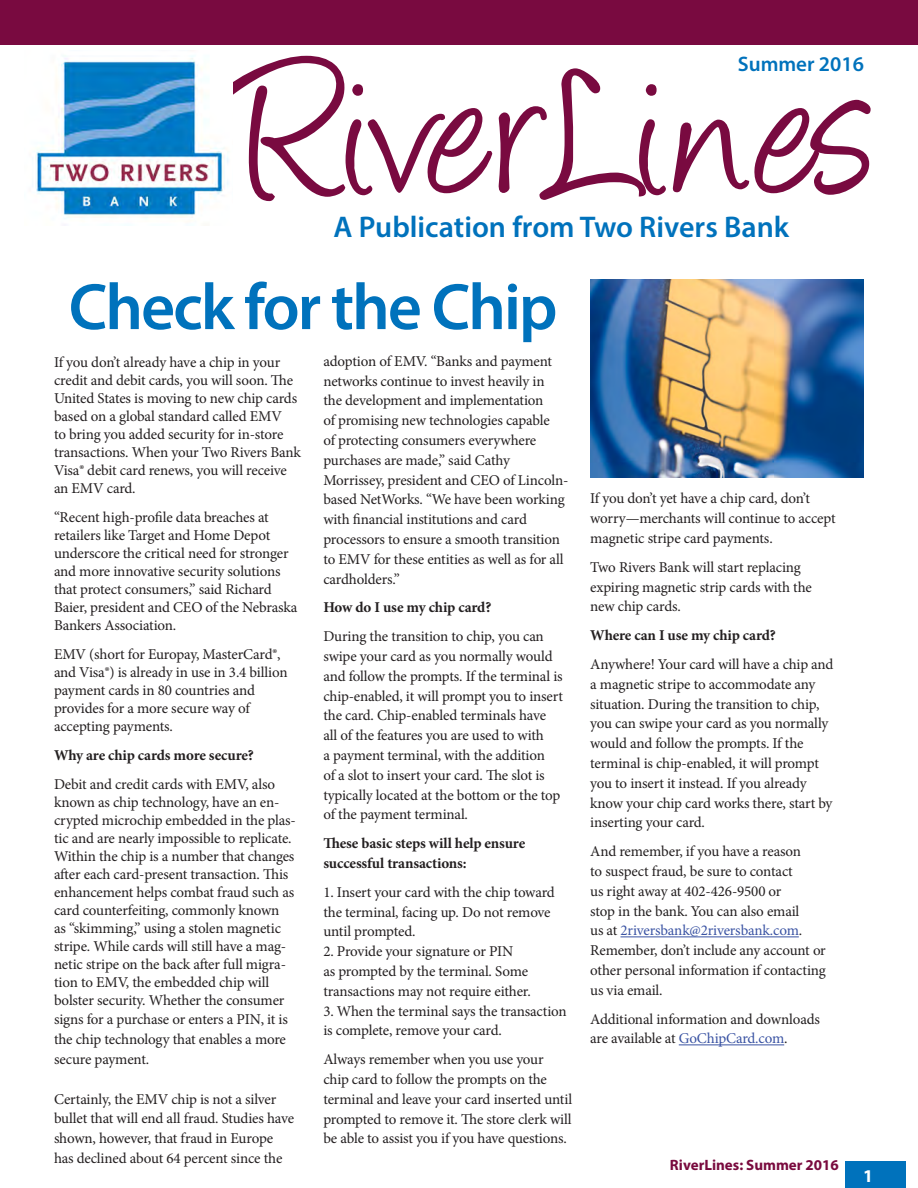
<style>
.page{position:relative;width:918px;height:1188px;background:#fff}
.page>*{position:absolute;margin:0;border:0;box-sizing:border-box;transform-origin:0 0}
.t1{font:211.5px "Angelina";color:#790a40}
.Head_1{font:600 66px "Myriad Pro";letter-spacing:-.03em;color:#0072bc}
.Tagline{font:600 30px "Myriad Pro";color:#0072bc}
.t2{font:600 21px "Myriad Pro";color:#0072bc}
.t3{font:700 18px "Myriad Pro";color:#fff}
.Body{font:15px/19.8px "Minion Pro";letter-spacing:-.015em;color:#231f20}
.Body-2{font:700 15px/19.8px "Minion Pro";letter-spacing:-.01em;color:#231f20}
.t4{font:700 15px "Myriad Pro";color:#790a3e}
.s1{font-size:234px}
.s2{color:#3a53a3}
</style>
<div class="page">
<hr style="left:620px;top:937px;width:179px;height:1px;background:#3a53a3">
<hr style="left:679px;top:1045px;width:105px;height:1px;background:#3a53a3">
<img style="left:590px;top:280px;width:274px;height:197px">
<div style="left:0;top:0;width:918px;height:44px;background:#790a40"></div>
<div style="left:846px;top:1162px;width:60px;height:26px;background:#0072bc"></div>
<img style="left:32px;top:55px;width:197px;height:171px">
<p class="t1" style="left:232px;top:46px;width:645px">RiverLine<span class="s1">s</span></p>
<p class="t2" style="left:738px;top:51px;width:128px">Summer 2016</p>
<p class="Tagline" style="left:334px;top:208px;width:457px">A Publication from Two Rivers Bank</p>
<p class="Head_1" style="left:69px;top:265px;width:490px">Check for the Chip</p>
<p class="Body" style="left:54px;top:354px;width:249px;line-height:18px">If you don’t already have a chip in your credit and debit cards, you will soon. The United States is moving to new chip cards based on a global standard called EMV<br>to bring you added security for in‐store transactions. When your Two Rivers Bank Visa® debit card renews, you will receive an EMV card.</p>
<p class="Body" style="left:54px;top:508px;width:245px;line-height:18px">“Recent high‐profile data breaches at retailers like Target and Home Depot underscore the critical need for stronger and more innovative security solutions that protect consumers,” said Richard Baier, president and CEO of the Nebraska Bankers Association.</p>
<p class="Body" style="left:54px;top:645px;width:235px;line-height:18px">EMV (short for Europay, MasterCard®, and Visa®) is already in use in 3.4 billion payment cards in 80 countries and provides for a more secure way of accepting payments.</p>
<p class="Body-2" style="left:54px;top:745px;width:201px">Why are chip cards more secure?</p>
<p class="Body" style="left:54px;top:775px;width:243px;line-height:18px">Debit and credit cards with EMV, also known as chip technology, have an en&shy;crypted microchip embedded in the plas&shy;tic and are nearly impossible to replicate.<br>Within the chip is a number that changes after each card‐present transaction. This enhancement helps combat fraud such as card counterfeiting, commonly known<br>as “skimming,” using a stolen magnetic stripe. While cards will still have a mag&shy;netic stripe on the back after full migra&shy;tion to EMV, the embedded chip will bolster security. Whether the consumer</p>
<p class="Body" style="left:54px;top:1010px;width:235px">signs for a purchase or enters a PIN, it is the chip technology that enables a more secure payment.</p>
<p class="Body" style="left:54px;top:1089px;width:242px">Certainly, the EMV chip is not a silver bullet that will end all fraud. Studies have shown, however, that fraud in Europe has declined about 64 percent since the</p>
<p class="Body" style="left:323px;top:351px;width:247px">adoption of EMV. “Banks and payment networks continue to invest heavily in<br>the development and implementation<br>of promising new technologies capable<br>of protecting consumers everywhere purchases are made,” said Cathy Morrissey, president and CEO of Lincoln&shy;based NetWorks. “We have been working with financial institutions and card processors to ensure a smooth transition to EMV for these entities as well as for all cardholders.”</p>
<p class="Body-2" style="left:323px;top:598px;width:169px">How do I use my chip card?</p>
<p class="Body" style="left:323px;top:627px;width:241px">During the transition to chip, you can swipe your card as you normally would and follow the prompts. If the terminal is chip‐enabled, it will prompt you to insert the card. Chip‐enabled terminals have all of the features you are used to with<br>a payment terminal, with the addition<br>of a slot to insert your card. The slot is typically located at the bottom or the top of the payment terminal.</p>
<p class="Body-2" style="left:323px;top:833px;width:203px">These basic steps will help ensure successful transactions:</p>
<p class="Body" style="left:323px;top:882px;width:233px">1. Insert your card with the chip toward the terminal, facing up. Do not remove until prompted.</p>
<p class="Body" style="left:323px;top:942px;width:209px">2. Provide your signature or PIN<br>as prompted by the terminal. Some transactions may not require either.</p>
<p class="Body" style="left:323px;top:1001px;width:245px">3. When the terminal says the transaction is complete, remove your card.</p>
<p class="Body" style="left:323px;top:1050px;width:250px">Always remember when you use your chip card to follow the prompts on the terminal and leave your card inserted until prompted to remove it. The store clerk will be able to assist you if you have questions.</p>
<p class="Body" style="left:590px;top:489px;width:247px">If you don’t yet have a chip card, don’t worry—merchants will continue to accept magnetic stripe card payments.</p>
<p class="Body" style="left:590px;top:557px;width:223px">Two Rivers Bank will start replacing expiring magnetic strip cards with the new chip cards.</p>
<p class="Body-2" style="left:590px;top:625px;width:187px">Where can I use my chip card?</p>
<p class="Body" style="left:590px;top:654px;width:245px">Anywhere! Your card will have a chip and a magnetic stripe to accommodate any situation. During the transition to chip, you can swipe your card as you normally would and follow the prompts. If the terminal is chip‐enabled, it will prompt you to insert it instead. If you already know your chip card works there, start by inserting your card.</p>
<p class="Body" style="left:590px;top:842px;width:237px">And remember, if you have a reason<br>to suspect fraud, be sure to contact<br>us right away at 402-426-9500 or<br>stop in the bank. You can also email<br>us at <span class="s2">2riversbank@2riversbank.com</span>.<br>Remember, don’t include any account or other personal information if contacting us via email.</p>
<p class="Body" style="left:590px;top:1009px;width:231px">Additional information and downloads are available at <span class="s2">GoChipCard.com</span>.</p>
<p class="t4" style="left:670px;top:1155px;width:171px">RiverLines: Summer 2016</p>
<p class="t3" style="left:863px;top:1164px;width:11px">1</p>
</div>
